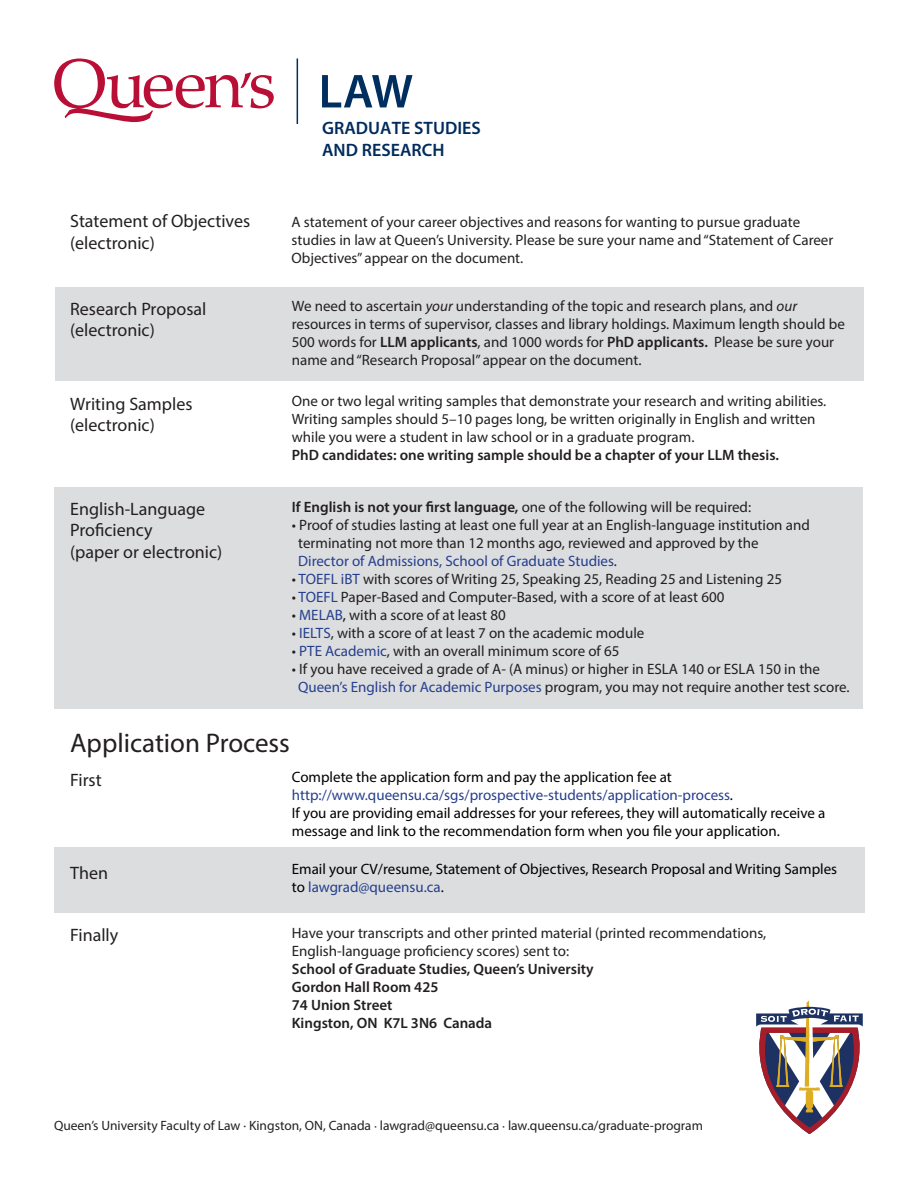
<style>
.page{position:relative;width:918px;height:1188px;background:#fff}
.page>*{position:absolute;margin:0;border:0;box-sizing:border-box;transform-origin:0 0}
.t1{font:27px "Myriad Pro";color:#231f20}
.t2{font:18px/21.6px "Myriad Pro";color:#231f20}
.t3{font:600 18px/21.6px "Myriad Pro";color:#002b5c}
.t4{font:15px/18px "Myriad Pro";color:#231f20}
.t5{font:15px/18px "Myriad Pro";color:#000}
.t6{font:600 15px "Myriad Pro";color:#231f20}
.t7{font:15px "Myriad Pro";color:#253f8e}
.t8{font:13.5px "Myriad Pro";color:#231f20}
.s1{font-style:italic}
.s2{font-weight:600}
.s3{font-weight:400}
.s4{color:#253f8e}
.s5{color:#000}
.s6{font-family:"Minion Pro"}
</style>
<div class="page">
<hr style="left:297px;top:58px;width:1px;height:66px;background:#002e5e">
<svg style="left:54px;top:58px;width:220px;height:64px"></svg>
<svg style="left:322px;top:75px;width:91px;height:32px"></svg>
<svg style="left:756px;top:1000px;width:107px;height:134px"></svg>
<div style="left:55px;top:287px;width:809px;height:93px;background:#dcdddf"></div>
<div style="left:54px;top:488px;width:809px;height:221px;background:#dcdddf"></div>
<div style="left:54px;top:847px;width:810px;height:65px;background:#dcdddf"></div>
<p class="t2" style="left:70px;top:210px;width:182px">Statement of Objectives</p>
<p class="t2" style="left:70px;top:232px;width:86px">(electronic)</p>
<p class="t2" style="left:70px;top:298px;width:138px">Research Proposal</p>
<p class="t2" style="left:70px;top:319px;width:86px">(electronic)</p>
<p class="t2" style="left:70px;top:393px;width:124px">Writing Samples</p>
<p class="t2" style="left:70px;top:414px;width:86px">(electronic)</p>
<p class="t2" style="left:70px;top:497px;width:136px">English-Language<br>Proficiency</p>
<p class="t2" style="left:70px;top:541px;width:154px">(paper or electronic)</p>
<p class="t3" style="left:322px;top:117px;width:160px">GRADUATE STUDIES<br>AND RESEARCH</p>
<p class="t4" style="left:292px;top:213px;width:543px">A statement of your career objectives and reasons for wanting to pursue graduate studies in law at Queen’s University. Please be sure your name and “Statement of Career<br>Objectives” appear on the document.</p>
<p class="t4" style="left:292px;top:297px;width:555px">We need to ascertain <span class="s1">your</span> understanding of the topic and research plans, and <span class="s1">our </span>resources in terms of supervisor, classes and library holdings. Maximum length should be 500 words for <span class="s2">LLM applicants</span>, and 1000 words for <span class="s2">PhD applicants.</span> Please be sure your name and “Research Proposal” appear on the document.</p>
<p class="t4" style="left:292px;top:392px;width:536px">One or two legal writing samples that demonstrate your research and writing abilities.<br>Writing samples should 5–10 pages long, be written originally in English and written while you were a student in law school or in a graduate program.</p>
<p class="t6" style="left:292px;top:445px;width:489px">PhD candidates: one writing sample should be a chapter of your LLM thesis.</p>
<p class="t6" style="left:292px;top:498px;width:461px">If English is not your first language, <span class="s3">one of the following will be required:</span></p>
<p class="t4" style="left:298px;top:516px;width:513px;text-indent:-6px">• Proof of studies lasting at least one full year at an English-language institution and terminating not more than 12 months ago, reviewed and approved by the<br><span class="s4">Director of Admissions, School of Graduate Studies</span>.</p>
<p class="t4" style="left:292px;top:570px;width:492px">• <span class="s4">TOEFL iBT</span> with scores of Writing 25, Speaking 25, Reading 25 and Listening 25</p>
<p class="t4" style="left:292px;top:588px;width:434px">• <span class="s4">TOEFL</span> Paper-Based and Computer-Based, with a score of at least 600</p>
<p class="t4" style="left:292px;top:606px;width:215px">• <span class="s4">MELAB</span><span class="s5">,</span> with a score of at least 80</p>
<p class="t4" style="left:292px;top:624px;width:354px">• <span class="s4">IELTS</span>, with a score of at least 7 on the academic module</p>
<p class="t4" style="left:292px;top:642px;width:329px">• <span class="s4">PTE Academic</span>, with an overall minimum score of 65</p>
<p class="t4" style="left:298px;top:660px;width:553px;text-indent:-6px">• If you have received a grade of A- (A minus) or higher in ESLA 140 or ESLA 150 in the<br><span class="s4">Queen’s English for Academic Purposes</span> program, you may not require another test score.</p>
<p class="t1" style="left:70px;top:726px;width:221px">Application Process</p>
<p class="t2" style="left:70px;top:769px;width:33px">First</p>
<p class="t2" style="left:70px;top:862px;width:39px">Then</p>
<p class="t2" style="left:70px;top:923px;width:50px">Finally</p>
<p class="t5" style="left:292px;top:767px;width:382px">Complete the application form and pay the application fee at</p>
<p class="t7" style="left:292px;top:785px;width:443px">http://www.queensu.ca/sgs/prospective-students/application-process<span class="s5">.</span></p>
<p class="t5" style="left:292px;top:803px;width:535px">If you are providing email addresses for your referees, they will automatically receive a message and link to the recommendation form when you file your application.</p>
<p class="t5" style="left:292px;top:859px;width:547px">Email your CV/resume, Statement of Objectives, Research Proposal and Writing Samples to <span class="s4">lawgrad@queensu.ca</span>.</p>
<p class="t4" style="left:292px;top:924px;width:476px">Have your transcripts and other printed material (printed recommendations,</p>
<p class="t4" style="left:292px;top:942px;width:303px">English-language proficiency scores) sent to:<br><span class="s2">School of Graduate Studies, Queen’s University</span></p>
<p class="t6" style="left:292px;top:978px;width:148px">Gordon Hall Room 425</p>
<p class="t6" style="left:292px;top:996px;width:102px">74 Union Street</p>
<p class="t6" style="left:292px;top:1014px;width:202px">Kingston, ON K7L 3N6 Canada</p>
<p class="t8" style="left:54px;top:1117px;width:651px">Queen’s University Faculty of Law ∙ Kingston, ON, Canada <span class="s6">∙</span> lawgrad@queensu.ca <span class="s6">∙</span> law.queensu.ca/graduate-program</p>
</div>
